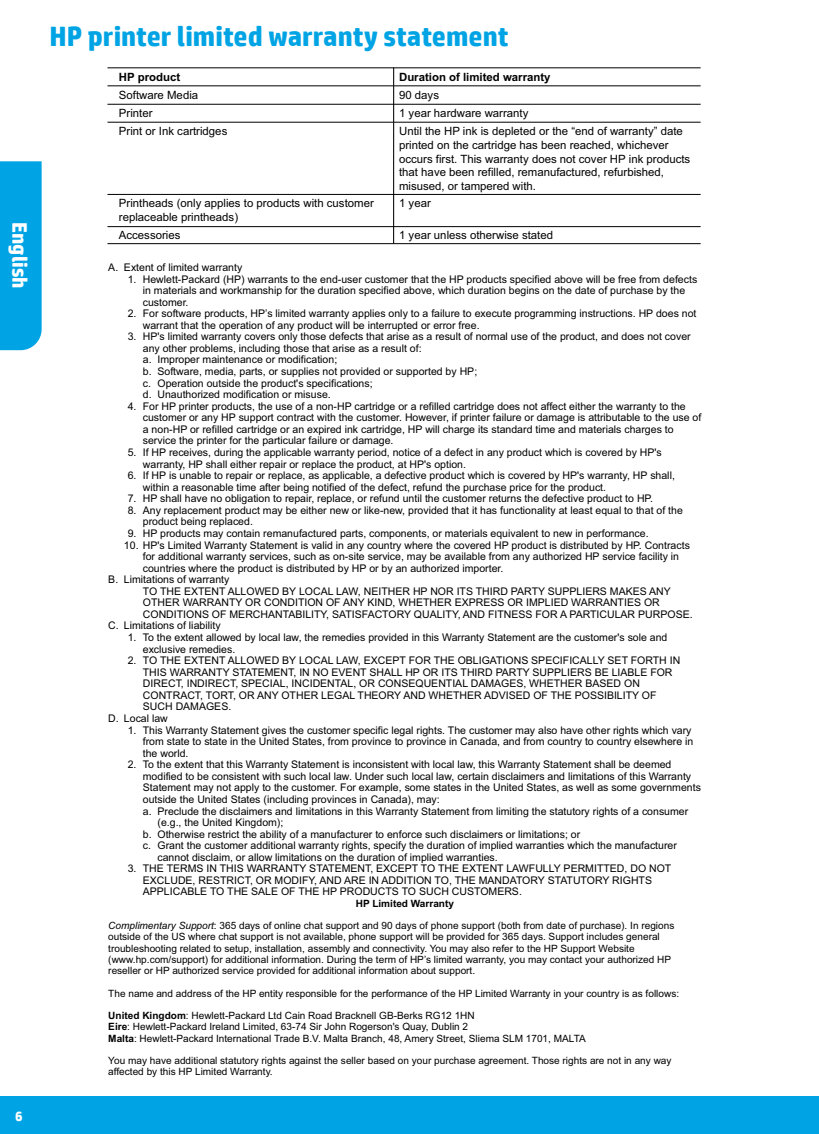
<style>
.page{position:relative;width:819px;height:1134px;background:#fff}
.page>*{position:absolute;margin:0;border:0;box-sizing:border-box;transform-origin:0 0}
.t1{font:700 28px "HP Simplified";color:#00a4e4}
.t2{font:700 21px "HP Simplified";color:#fff}
.t3{font:700 14px "HP Simplified";color:#fff}
.t4{font:11.38px/13.7px "Arial";color:#000}
.t5{font:700 11.38px "Arial";color:#000}
.t6{font:10.5px/11.5px "Arial";color:#000}
.t7{font:9.97px/11.2px "Arial";color:#000}
.t8{font:700 9.97px "Arial";color:#000}
.s1{font-style:italic}
.s2{font-weight:700}
</style>
<div class="page">
<div style="left:0;top:1096px;width:819px;height:38px;background:#00a4e4"></div>
<div style="left:0;top:161px;width:42px;height:189px;background:#00a4e4"></div>
<hr style="left:107px;top:226px;width:594px;height:1px;background:#000">
<hr style="left:107px;top:194px;width:594px;height:1px;background:#000">
<hr style="left:107px;top:104px;width:594px;height:1px;background:#000">
<hr style="left:107px;top:67px;width:594px;height:1px;background:#000">
<hr style="left:393px;top:68px;width:1px;height:176px;background:#000">
<hr style="left:107px;top:243px;width:594px;height:1px;background:#000">
<hr style="left:107px;top:85px;width:594px;height:1px;background:#000">
<hr style="left:107px;top:122px;width:594px;height:1px;background:#000">
<h2 class="t2" style="left:33px;top:222px;width:68px;rotate:90deg">English</h2>
<h3 class="t3" style="left:15px;top:1107px;width:9px">6</h3>
<h1 class="t1" style="left:50px;top:18px;width:460px">HP printer limited warranty statement</h1>
<p class="t5" style="left:119px;top:69px;width:63px">HP product</p>
<p class="t5" style="left:399px;top:69px;width:153px">Duration of limited warranty</p>
<p class="t4" style="left:119px;top:88px;width:81px">Software Media</p>
<p class="t4" style="left:399px;top:88px;width:41px">90 days</p>
<p class="t4" style="left:119px;top:106px;width:35px">Printer</p>
<p class="t4" style="left:399px;top:106px;width:131px">1 year hardware warranty</p>
<p class="t4" style="left:119px;top:125px;width:110px">Print or Ink cartridges</p>
<p class="t4" style="left:399px;top:125px;width:293px">Until the HP ink is depleted or the “end of warranty” date printed on the cartridge has been reached, whichever occurs first. This warranty does not cover HP ink products that have been refilled, remanufactured, refurbished, misused, or tampered with.</p>
<p class="t4" style="left:119px;top:197px;width:256px">Printheads (only applies to products with customer</p>
<p class="t4" style="left:399px;top:197px;width:33px">1 year</p>
<p class="t4" style="left:119px;top:208px;width:121px;line-height:18.2px">replaceable printheads)<br>Accessories</p>
<p class="t4" style="left:399px;top:229px;width:156px">1 year unless otherwise stated</p>
<p class="t6" style="left:108px;top:262px;width:135px">A. Extent of limited warranty</p>
<p class="t6" style="left:143px;top:273px;width:556px;text-indent:-15px">1. Hewlett-Packard (HP) warrants to the end-user customer that the HP products specified above will be free from defects in materials and workmanship for the duration specified above, which duration begins on the date of purchase by the customer.</p>
<p class="t6" style="left:143px;top:308px;width:555px;text-indent:-15px">2. For software products, HP’s limited warranty applies only to a failure to execute programming instructions. HP does not warrant that the operation of any product will be interrupted or error free.</p>
<p class="t6" style="left:143px;top:331px;width:549px;text-indent:-15px">3. HP's limited warranty covers only those defects that arise as a result of normal use of the product, and does not cover any other problems, including those that arise as a result of:<br>a. Improper maintenance or modification;<br>b. Software, media, parts, or supplies not provided or supported by HP;<br>c. Operation outside the product's specifications;<br>d. Unauthorized modification or misuse.</p>
<p class="t6" style="left:143px;top:400px;width:560px;text-indent:-15px">4. For HP printer products, the use of a non-HP cartridge or a refilled cartridge does not affect either the warranty to the customer or any HP support contract with the customer. However, if printer failure or damage is attributable to the use of a non-HP or refilled cartridge or an expired ink cartridge, HP will charge its standard time and materials charges to service the printer for the particular failure or damage.</p>
<p class="t6" style="left:143px;top:447px;width:520px;text-indent:-15px">5. If HP receives, during the applicable warranty period, notice of a defect in any product which is covered by HP's warranty, HP shall either repair or replace the product, at HP's option.</p>
<p class="t6" style="left:143px;top:470px;width:534px;text-indent:-15px">6. If HP is unable to repair or replace, as applicable, a defective product which is covered by HP's warranty, HP shall, within a reasonable time after being notified of the defect, refund the purchase price for the product.</p>
<p class="t6" style="left:128px;top:493px;width:527px">7. HP shall have no obligation to repair, replace, or refund until the customer returns the defective product to HP.</p>
<p class="t6" style="left:143px;top:504px;width:542px;text-indent:-15px">8. Any replacement product may be either new or like-new, provided that it has functionality at least equal to that of the product being replaced.</p>
<p class="t6" style="left:128px;top:528px;width:522px">9. HP products may contain remanufactured parts, components, or materials equivalent to new in performance.</p>
<p class="t6" style="left:124px;top:539px;width:567px">10. HP's Limited Warranty Statement is valid in any country where the covered HP product is distributed by HP. Contracts</p>
<p class="t6" style="left:143px;top:551px;width:538px">for additional warranty services, such as on-site service, may be available from any authorized HP service facility in</p>
<p class="t6" style="left:143px;top:562px;width:362px">countries where the product is distributed by HP or by an authorized importer.</p>
<p class="t6" style="left:108px;top:574px;width:123px">B. Limitations of warranty</p>
<p class="t6" style="left:143px;top:585px;width:529px">TO THE EXTENT ALLOWED BY LOCAL LAW, NEITHER HP NOR ITS THIRD PARTY SUPPLIERS MAKES ANY</p>
<p class="t6" style="left:143px;top:597px;width:518px">OTHER WARRANTY OR CONDITION OF ANY KIND, WHETHER EXPRESS OR IMPLIED WARRANTIES OR</p>
<p class="t6" style="left:143px;top:609px;width:551px">CONDITIONS OF MERCHANTABILITY, SATISFACTORY QUALITY, AND FITNESS FOR A PARTICULAR PURPOSE.</p>
<p class="t6" style="left:108px;top:620px;width:114px">C. Limitations of liability</p>
<p class="t6" style="left:143px;top:632px;width:526px;text-indent:-15px">1. To the extent allowed by local law, the remedies provided in this Warranty Statement are the customer's sole and exclusive remedies.</p>
<p class="t6" style="left:128px;top:655px;width:554px">2. TO THE EXTENT ALLOWED BY LOCAL LAW, EXCEPT FOR THE OBLIGATIONS SPECIFICALLY SET FORTH IN</p>
<p class="t6" style="left:143px;top:666px;width:531px">THIS WARRANTY STATEMENT, IN NO EVENT SHALL HP OR ITS THIRD PARTY SUPPLIERS BE LIABLE FOR</p>
<p class="t6" style="left:143px;top:678px;width:499px">DIRECT, INDIRECT, SPECIAL, INCIDENTAL, OR CONSEQUENTIAL DAMAGES, WHETHER BASED ON</p>
<p class="t6" style="left:143px;top:690px;width:515px">CONTRACT, TORT, OR ANY OTHER LEGAL THEORY AND WHETHER ADVISED OF THE POSSIBILITY OF</p>
<p class="t6" style="left:143px;top:701px;width:90px">SUCH DAMAGES.</p>
<p class="t6" style="left:108px;top:713px;width:61px">D. Local law</p>
<p class="t6" style="left:143px;top:724px;width:552px;text-indent:-15px">1. This Warranty Statement gives the customer specific legal rights. The customer may also have other rights which vary from state to state in the United States, from province to province in Canada, and from country to country elsewhere in the world.</p>
<p class="t6" style="left:128px;top:759px;width:545px">2. To the extent that this Warranty Statement is inconsistent with local law, this Warranty Statement shall be deemed</p>
<p class="t6" style="left:143px;top:770px;width:550px">modified to be consistent with such local law. Under such local law, certain disclaimers and limitations of this Warranty</p>
<p class="t6" style="left:143px;top:782px;width:560px">Statement may not apply to the customer. For example, some states in the United States, as well as some governments</p>
<p class="t6" style="left:143px;top:794px;width:298px">outside the United States (including provinces in Canada), may:</p>
<p class="t6" style="left:143px;top:805px;width:547px">a. Preclude the disclaimers and limitations in this Warranty Statement from limiting the statutory rights of a consumer</p>
<p class="t6" style="left:158px;top:817px;width:127px">(e.g., the United Kingdom);</p>
<p class="t6" style="left:143px;top:828px;width:439px">b. Otherwise restrict the ability of a manufacturer to enforce such disclaimers or limitations; or</p>
<p class="t6" style="left:143px;top:840px;width:536px">c. Grant the customer additional warranty rights, specify the duration of implied warranties which the manufacturer</p>
<p class="t6" style="left:158px;top:851px;width:342px">cannot disclaim, or allow limitations on the duration of implied warranties.</p>
<p class="t6" style="left:143px;top:863px;width:530px;text-indent:-15px">3. THE TERMS IN THIS WARRANTY STATEMENT, EXCEPT TO THE EXTENT LAWFULLY PERMITTED, DO NOT<br>EXCLUDE, RESTRICT, OR MODIFY, AND ARE IN ADDITION TO, THE MANDATORY STATUTORY RIGHTS<br>APPLICABLE TO THE SALE OF THE HP PRODUCTS TO SUCH CUSTOMERS.</p>
<p class="t8" style="left:356px;top:897px;width:100px">HP Limited Warranty</p>
<p class="t7" style="left:108px;top:920px;width:568px"><span class="s1">Complimentary Support</span>: 365 days of online chat support and 90 days of phone support (both from date of purchase). In regions outside of the US where chat support is not available, phone support will be provided for 365 days. Support includes general troubleshooting related to setup, installation, assembly and connectivity. You may also refer to the HP Support Website (www.hp.com/support) for additional information. During the term of HP’s limited warranty, you may contact your authorized HP reseller or HP authorized service provided for additional information about support.</p>
<p class="t7" style="left:108px;top:988px;width:572px">The name and address of the HP entity responsible for the performance of the HP Limited Warranty in your country is as follows:</p>
<p class="t7" style="left:108px;top:1010px;width:479px"><span class="s2">United Kingdom</span>: Hewlett-Packard Ltd Cain Road Bracknell GB-Berks RG12 1HN<br><span class="s2">Eire</span>: Hewlett-Packard Ireland Limited, 63-74 Sir John Rogerson's Quay, Dublin 2<br><span class="s2">Malta</span>: Hewlett-Packard International Trade B.V. Malta Branch, 48, Amery Street, Sliema SLM 1701, MALTA</p>
<p class="t7" style="left:108px;top:1055px;width:565px">You may have additional statutory rights against the seller based on your purchase agreement. Those rights are not in any way affected by this HP Limited Warranty.</p>
</div>
